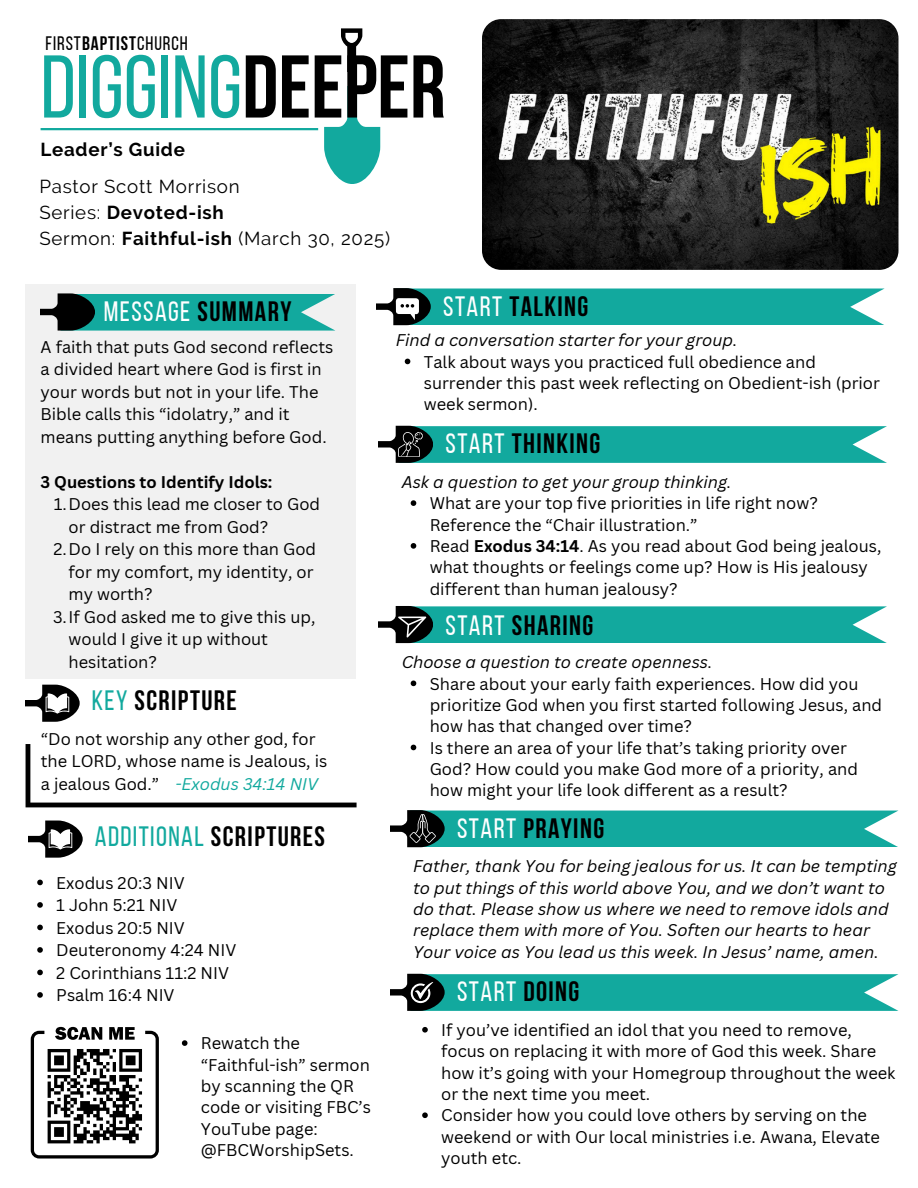
<style>
.page{position:relative;width:918px;height:1188px;background:#fff}
.page>*{position:absolute;margin:0;border:0;box-sizing:border-box;transform-origin:0 0}
.t1{font:88.8px "Bebas Neue";color:#12a99e}
.t2{font:700 27.9px "Bebas Neue";letter-spacing:.05em;color:#000}
.t3{font:27.9px "Bebas Neue";letter-spacing:.05em;color:#fff}
.t4{font:27.9px "Bebas Neue";letter-spacing:.05em;color:#12a99e}
.t5{font:19.5px "Bebas Neue";letter-spacing:.05em;color:#000}
.t6{font:18.75px/25.8px "Raleway";letter-spacing:.04em;color:#000}
.t7{font:700 18.75px "Raleway";letter-spacing:.04em;color:#000}
.t8{font:16.5px/21.3px "Canva Sans";color:#000}
.t9{font:italic 16.5px/21.3px "Canva Sans";color:#000}
.t10{font:700 16.5px "Canva Sans";color:#000}
.s1{font-weight:700}
.s2{font-weight:700;color:#000}
.s3{font-weight:400;color:#fff}
.s4{font-weight:400;color:#12a99e}
.s5{font-style:italic;color:#12a99e}
</style>
<div class="page">
<div style="left:25px;top:284px;width:330px;height:395px;background:#f1f1f1"></div>
<hr style="left:41px;top:128px;width:277px;height:2px;background:#12a99e">
<img style="left:482px;top:19px;width:416px;height:251px;border-radius:19px">
<svg style="left:324px;top:86px;width:56px;height:98px"></svg>
<svg style="left:341px;top:28px;width:22px;height:43px"></svg>
<svg style="left:41px;top:293px;width:294px;height:38px;background:#2d9f96"></svg>
<svg style="left:25px;top:685px;width:54px;height:37px"></svg>
<svg style="left:26px;top:744px;width:331px;height:63px"></svg>
<svg style="left:28px;top:821px;width:54px;height:37px"></svg>
<svg style="left:379px;top:426px;width:508px;height:37px;background:#22a49b"></svg>
<svg style="left:390px;top:810px;width:508px;height:37px;background:#24a59c"></svg>
<svg style="left:379px;top:606px;width:508px;height:37px;background:#23a59c"></svg>
<svg style="left:390px;top:974px;width:508px;height:37px;background:#22a59b"></svg>
<svg style="left:376px;top:288px;width:509px;height:37px;background:#27a89e"></svg>
<svg style="left:37px;top:880px;width:6px;height:5px"></svg>
<svg style="left:37px;top:902px;width:6px;height:6px"></svg>
<svg style="left:37px;top:925px;width:6px;height:5px"></svg>
<svg style="left:37px;top:947px;width:6px;height:6px"></svg>
<svg style="left:37px;top:970px;width:6px;height:5px"></svg>
<svg style="left:37px;top:992px;width:6px;height:6px"></svg>
<svg style="left:405px;top:359px;width:5px;height:5px"></svg>
<svg style="left:411px;top:500px;width:5px;height:6px"></svg>
<svg style="left:411px;top:543px;width:5px;height:6px"></svg>
<svg style="left:411px;top:681px;width:5px;height:5px"></svg>
<svg style="left:411px;top:745px;width:5px;height:5px"></svg>
<svg style="left:422px;top:1027px;width:6px;height:6px"></svg>
<svg style="left:422px;top:1112px;width:6px;height:6px"></svg>
<svg style="left:182px;top:1040px;width:6px;height:6px"></svg>
<svg style="left:31px;top:1027px;width:128px;height:132px"></svg>
<p class="t5" style="left:45px;top:36px;width:144px">FIRST<span class="s1">BAPTIST</span>CHURCH</p>
<h4 class="t1" style="left:41px;top:51px;width:407px">DIGGING<span class="s2">DEEPER</span></h4>
<p class="t7" style="left:41px;top:138px;width:146px">Leader’s Guide</p>
<p class="t6" style="left:39px;top:174px;width:352px">Pastor Scott Morrison<br>Series: <span class="s1">Devoted-ish<br></span>Sermon: <span class="s1">Faithful-ish</span> (March 30, 2025)</p>
<p class="t3" style="left:104px;top:300px;width:189px">MESSAGE <span class="s2">SUMMARY</span></p>
<h5 class="t2" style="left:443px;top:295px;width:147px"><span class="s3">START</span> TALKING</h5>
<h3 class="t8" style="left:41px;top:335px;width:294px;line-height:22.5px">A faith that puts God second reflects a divided heart where God is first in your words but not in your life. The Bible calls this “idolatry,” and it means putting anything before God.</h3>
<p class="t10" style="left:41px;top:470px;width:233px">3 Questions to Identify Idols:</p>
<p class="t8" style="left:69px;top:492px;width:253px;line-height:22.5px;text-indent:-15px">1.Does this lead me closer to God or distract me from God?</p>
<p class="t8" style="left:69px;top:537px;width:249px;line-height:22.5px;text-indent:-15px">2.Do I rely on this more than God for my comfort, my identity, or my worth?</p>
<p class="t8" style="left:69px;top:605px;width:248px;line-height:22.5px;text-indent:-16px">3.If God asked me to give this up, would I give it up without hesitation?</p>
<p class="t2" style="left:92px;top:689px;width:147px"><span class="s4">KEY</span> SCRIPTURE</p>
<p class="t8" style="left:41px;top:727px;width:288px;line-height:22.5px">“Do not worship any other god, for the LORD, whose name is Jealous, is a jealous God.” <span class="s5">-Exodus 34:14 NIV</span></p>
<h3 class="t4" style="left:95px;top:825px;width:232px">ADDITIONAL <span class="s2">SCRIPTURES</span></h3>
<p class="t8" style="left:56px;top:872px;width:130px">Exodus 20:3 NIV</p>
<p class="t8" style="left:56px;top:894px;width:123px">1 John 5:21 NIV</p>
<p class="t8" style="left:56px;top:917px;width:130px">Exodus 20:5 NIV</p>
<p class="t8" style="left:56px;top:939px;width:182px">Deuteronomy 4:24 NIV</p>
<h3 class="t8" style="left:56px;top:962px;width:174px">2 Corinthians 11:2 NIV</h3>
<p class="t8" style="left:56px;top:984px;width:120px">Psalm 16:4 NIV</p>
<p class="t8" style="left:201px;top:1032px;width:172px">Rewatch the “Faithful-ish” sermon by scanning the QR code or visiting FBC’s<br>YouTube page: @FBCWorshipSets.</p>
<p class="t9" style="left:396px;top:329px;width:343px">Find a conversation starter for your group.</p>
<p class="t8" style="left:424px;top:351px;width:458px">Talk about ways you practiced full obedience and surrender this past week reflecting on Obedient-ish (prior week sermon).</p>
<h6 class="t2" style="left:446px;top:432px;width:156px"><span class="s3">START</span> THINKING</h6>
<p class="t9" style="left:402px;top:471px;width:331px">Ask a question to get your group thinking.</p>
<p class="t8" style="left:430px;top:492px;width:390px">What are your top five priorities in life right now?<br>Reference the “Chair illustration.”</p>
<h3 class="t8" style="left:430px;top:535px;width:453px">Read <span class="s1">Exodus 34:14</span>. As you read about God being jealous, what thoughts or feelings come up? How is His jealousy different than human jealousy?</h3>
<p class="t2" style="left:446px;top:614px;width:149px"><span class="s3">START</span> SHARING</p>
<p class="t9" style="left:402px;top:651px;width:312px">Choose a question to create openness.</p>
<p class="t8" style="left:430px;top:672px;width:454px">Share about your early faith experiences. How did you prioritize God when you first started following Jesus, and how has that changed over time?</p>
<p class="t8" style="left:430px;top:737px;width:430px">Is there an area of your life that’s taking priority over<br>God? How could you make God more of a priority, and how might your life look different as a result?</p>
<p class="t2" style="left:457px;top:817px;width:149px"><span class="s3">START</span> PRAYING</p>
<p class="t9" style="left:413px;top:855px;width:485px">Father, thank You for being jealous for us. It can be tempting to put things of this world above You, and we don’t want to do that. Please show us where we need to remove idols and replace them with more of You. Soften our hearts to hear Your voice as You lead us this week. In Jesus’ name, amen.</p>
<p class="t3" style="left:457px;top:981px;width:124px">START <span class="s2">DOING</span></p>
<h3 class="t8" style="left:441px;top:1019px;width:456px">If you’ve identified an idol that you need to remove, focus on replacing it with more of God this week. Share how it’s going with your Homegroup throughout the week or the next time you meet.</h3>
<p class="t8" style="left:441px;top:1104px;width:440px">Consider how you could love others by serving on the weekend or with Our local ministries i.e. Awana, Elevate youth etc.</p>
</div>
